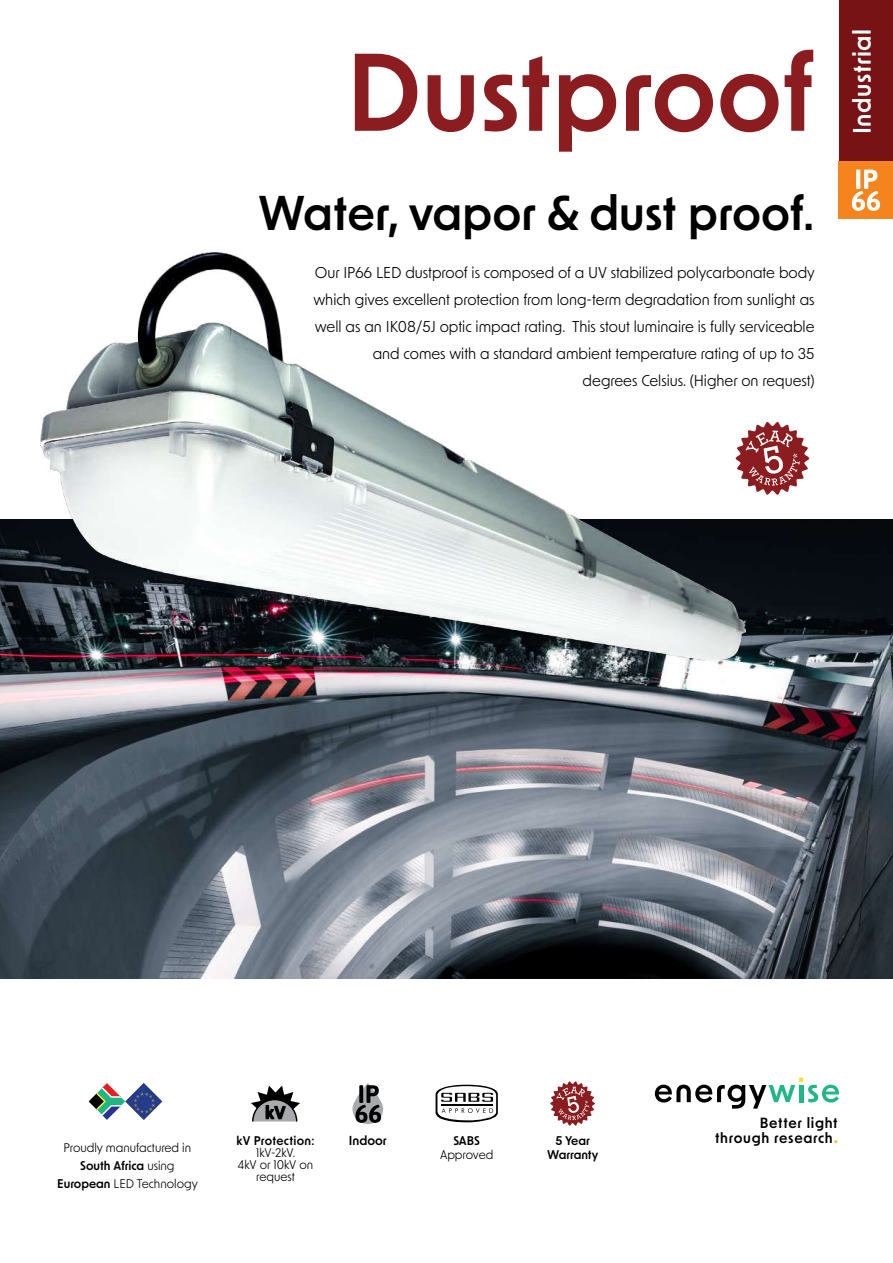
<style>
.page{position:relative;width:893px;height:1263px;background:#fff}
.page>*{position:absolute;margin:0;border:0;box-sizing:border-box;transform-origin:0 0}
.t1{font:600 105px "New Order";color:#8b1c1f}
.t2{font:600 46.5px "New Order";color:#000}
.t3{font:600 24px "New Order";letter-spacing:.025em;color:#fff}
.t4{font:15px/27px "New Order";color:#000;text-align:right}
.t5{font:600 14.1px/15.3px "New Order";letter-spacing:.05em;color:#000;text-align:right}
.t6{font:600 12.45px "New Order";color:#000}
.t7{font:12px/12px "New Order";color:#000;text-align:center}
.t8{font:600 12px/13.5px "New Order";color:#000;text-align:center}
.t9{font:600 12px "New Order";letter-spacing:.02em;color:#000}
.s1{font-weight:600}
.s2{font-size:19.95px;color:#febe10}
</style>
<div class="page">
<div style="left:839px;top:0;width:54px;height:162px;background:#781315"></div>
<img style="left:0;top:519px;width:893px;height:459px">
<svg style="left:352px;top:1083px;width:31px;height:41px"></svg>
<svg style="left:355px;top:1085px;width:26px;height:38px"></svg>
<img style="left:40px;top:253px;width:706px;height:408px">
<svg style="left:251px;top:1085px;width:49px;height:37px"></svg>
<div style="left:839px;top:161px;width:54px;height:58px;background:#f5841f"></div>
<svg style="left:852px;top:169px;width:28px;height:42px"></svg>
<svg style="left:435px;top:1084px;width:63px;height:38px"></svg>
<svg style="left:655px;top:1077px;width:184px;height:31px"></svg>
<svg style="left:550px;top:1081px;width:45px;height:45px"></svg>
<svg style="left:89px;top:1083px;width:36px;height:37px"></svg>
<img style="left:125px;top:1083px;width:37px;height:37px">
<svg style="left:736px;top:422px;width:73px;height:73px"></svg>
<h1 class="t1" style="left:346px;top:24px;width:470px">Dustproof</h1>
<h2 class="t2" style="left:258px;top:183px;width:558px">Water, vapor &amp; dust proof.</h2>
<p class="t4" style="left:313px;top:258px;width:503px">Our IP66 LED dustproof is composed of a UV stabilized polycarbonate body which gives excellent protection from long-term degradation from sunlight as well as an IK08/5J optic impact rating. This stout luminaire is fully serviceable and comes with a standard ambient temperature rating of up to 35<br>degrees Celsius. (Higher on request)</p>
<h3 class="t3" style="left:846px;top:134px;width:107px;rotate:-90deg">Industrial</h3>
<p class="t7" style="left:57px;top:1138px;width:142px;line-height:18px">Proudly manufactured in<br><span class="s1">South Africa</span> using<br><span class="s1">European</span> LED Technology</p>
<p class="t9" style="left:237px;top:1133px;width:79px">kV Protection:</p>
<p class="t7" style="left:238px;top:1146px;width:77px">1kV-2kV.<br>4kV or 10kV on request</p>
<p class="t6" style="left:349px;top:1133px;width:39px">Indoor</p>
<p class="t8" style="left:453px;top:1133px;width:28px">SABS</p>
<p class="t7" style="left:440px;top:1148px;width:55px">Approved</p>
<p class="t8" style="left:547px;top:1133px;width:53px">5 Year<br>Warranty</p>
<p class="t5" style="left:715px;top:1114px;width:125px">Better light through research<span class="s2">.</span></p>
</div>
